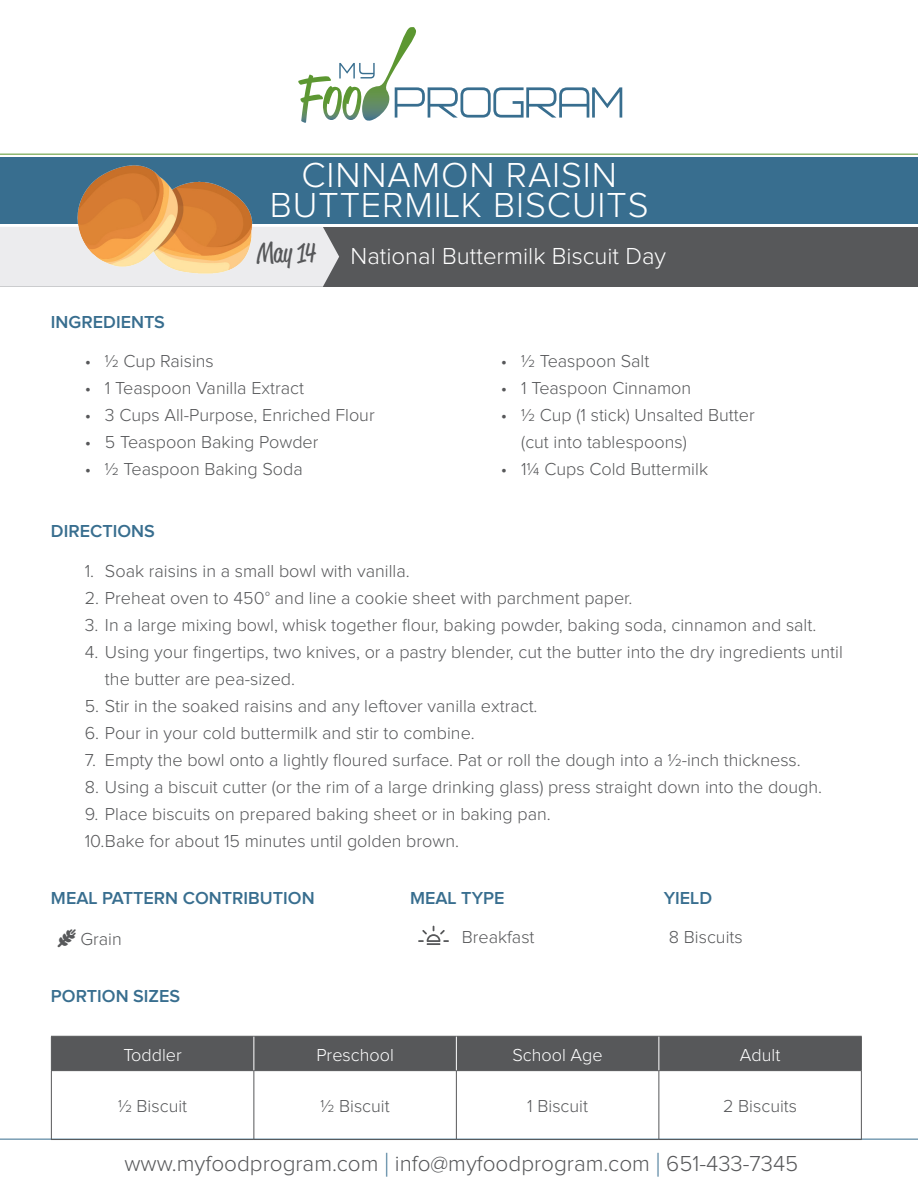
<style>
.page{position:relative;width:918px;height:1188px;background:#fff}
.page>*{position:absolute;margin:0;border:0;box-sizing:border-box;transform-origin:0 0}
.t1{font:300 36px/30px "Proxima Nova";letter-spacing:.025em;color:#fff;text-align:center}
.t2{font:27px "Reklame Script";color:#57585a}
.t3{font:300 24px "Proxima Nova";color:#fff}
.t4{font:300 22.5px "Proxima Nova";color:#57585a}
.t5{font:300 18px/27px "Proxima Nova";color:#57585a}
.t6{font:600 18px "Proxima Nova";color:#386e8f}
.t7{font:300 18px "Proxima Nova";color:#fff}
.s1{font-family:"Source Sans Pro"}
.s2{font-size:33.75px;color:#386e8f}
</style>
<div class="page">
<div style="left:0;top:227px;width:918px;height:59px;background:#57585a"></div>
<svg style="left:0;top:227px;width:339px;height:60px"></svg>
<div style="left:0;top:157px;width:918px;height:67px;background:#386e8f"></div>
<hr style="left:0;top:154px;width:918px;height:1px;background:#5c9731">
<hr style="left:0;top:1139px;width:918px;height:1px;background:#386e8f">
<svg style="left:298px;top:27px;width:324px;height:96px"></svg>
<div style="left:52px;top:1037px;width:809px;height:33px;background:#57585a"></div>
<hr style="left:51px;top:1036px;width:203px;height:1px;background:#57585a">
<hr style="left:51px;top:1037px;width:1px;height:33px;background:#57585a">
<hr style="left:254px;top:1036px;width:202px;height:1px;background:#57585a">
<hr style="left:456px;top:1036px;width:203px;height:1px;background:#57585a">
<hr style="left:659px;top:1036px;width:203px;height:1px;background:#57585a">
<hr style="left:861px;top:1037px;width:1px;height:33px;background:#57585a">
<hr style="left:51px;top:1070px;width:203px;height:1px;background:#57585a">
<hr style="left:51px;top:1071px;width:1px;height:68px;background:#57585a">
<hr style="left:254px;top:1070px;width:202px;height:1px;background:#57585a">
<hr style="left:253px;top:1071px;width:1px;height:68px;background:#57585a">
<hr style="left:456px;top:1070px;width:203px;height:1px;background:#57585a">
<hr style="left:456px;top:1071px;width:1px;height:68px;background:#57585a">
<hr style="left:659px;top:1070px;width:203px;height:1px;background:#57585a">
<hr style="left:658px;top:1071px;width:1px;height:68px;background:#57585a">
<hr style="left:861px;top:1071px;width:1px;height:68px;background:#57585a">
<hr style="left:51px;top:1139px;width:203px;height:1px;background:#57585a">
<hr style="left:254px;top:1139px;width:202px;height:1px;background:#57585a">
<hr style="left:456px;top:1139px;width:203px;height:1px;background:#57585a">
<hr style="left:659px;top:1139px;width:203px;height:1px;background:#57585a">
<hr style="left:253px;top:1037px;width:1px;height:33px;background:#fff">
<hr style="left:456px;top:1037px;width:1px;height:33px;background:#fff">
<hr style="left:658px;top:1037px;width:1px;height:33px;background:#fff">
<img style="left:57px;top:153px;width:216px;height:134px">
<svg style="left:418px;top:926px;width:31px;height:19px"></svg>
<p class="t1" style="left:270px;top:162px;width:380px">CINNAMON RAISIN<br>BUTTERMILK BISCUITS</p>
<p class="t6" style="left:51px;top:314px;width:116px">INGREDIENTS</p>
<p class="t2" style="left:257px;top:235px;width:60px">May 14</p>
<p class="t3" style="left:351px;top:245px;width:317px">National Buttermilk Biscuit Day</p>
<p class="t5" style="left:85px;top:348px;width:131px">• 1/2 Cup Raisins</p>
<p class="t5" style="left:85px;top:375px;width:221px">• 1 Teaspoon Vanilla Extract</p>
<p class="t5" style="left:85px;top:402px;width:291px">• 3 Cups All-Purpose, Enriched Flour</p>
<p class="t5" style="left:85px;top:429px;width:235px">• 5 Teaspoon Baking Powder</p>
<p class="t5" style="left:85px;top:456px;width:220px">• 1/2 Teaspoon Baking Soda</p>
<p class="t6" style="left:51px;top:523px;width:105px">DIRECTIONS</p>
<p class="t5" style="left:501px;top:348px;width:150px">• 1/2 Teaspoon Salt</p>
<p class="t5" style="left:501px;top:375px;width:192px">• 1 Teaspoon Cinnamon</p>
<p class="t5" style="left:521px;top:402px;width:235px;text-indent:-20px">• 1/2 Cup (1 stick) Unsalted Butter (cut into tablespoons)</p>
<p class="t5" style="left:501px;top:456px;width:209px">• 11/4 Cups Cold Buttermilk</p>
<p class="t5" style="left:85px;top:558px;width:327px">1. Soak raisins in a small bowl with vanilla.</p>
<p class="t5" style="left:85px;top:585px;width:549px">2. Preheat oven to 450<span class="s1">°</span> and line a cookie sheet with parchment paper.</p>
<p class="t5" style="left:85px;top:612px;width:733px">3. In a large mixing bowl, whisk together flour, baking powder, baking soda, cinnamon and salt.</p>
<p class="t5" style="left:105px;top:639px;width:739px;text-indent:-20px">4. Using your fingertips, two knives, or a pastry blender, cut the butter into the dry ingredients until the butter are pea-sized.</p>
<p class="t5" style="left:85px;top:693px;width:454px">5. Stir in the soaked raisins and any leftover vanilla extract.</p>
<p class="t5" style="left:85px;top:720px;width:391px">6. Pour in your cold buttermilk and stir to combine.</p>
<p class="t5" style="left:85px;top:747px;width:718px">7. Empty the bowl onto a lightly floured surface. Pat or roll the dough into a 1/2-inch thickness.</p>
<p class="t5" style="left:85px;top:774px;width:739px">8. Using a biscuit cutter (or the rim of a large drinking glass) press straight down into the dough.</p>
<p class="t5" style="left:85px;top:801px;width:468px">9. Place biscuits on prepared baking sheet or in baking pan.</p>
<p class="t5" style="left:85px;top:828px;width:376px">10.Bake for about 15 minutes until golden brown.</p>
<p class="t6" style="left:51px;top:890px;width:265px">MEAL PATTERN CONTRIBUTION</p>
<p class="t6" style="left:410px;top:890px;width:96px">MEAL TYPE</p>
<p class="t6" style="left:664px;top:890px;width:50px">YIELD</p>
<p class="t5" style="left:80px;top:926px;width:43px">Grain</p>
<p class="t5" style="left:462px;top:925px;width:74px">Breakfast</p>
<p class="t5" style="left:669px;top:925px;width:75px">8 Biscuits</p>
<p class="t6" style="left:51px;top:988px;width:131px">PORTION SIZES</p>
<p class="t7" style="left:123px;top:1046px;width:60px">Toddler</p>
<p class="t7" style="left:316px;top:1046px;width:79px">Preschool</p>
<p class="t7" style="left:512px;top:1046px;width:92px">School Age</p>
<p class="t7" style="left:740px;top:1046px;width:42px">Adult</p>
<p class="t5" style="left:118px;top:1093px;width:71px">1/2 Biscuit</p>
<p class="t5" style="left:321px;top:1093px;width:71px">1/2 Biscuit</p>
<p class="t5" style="left:527px;top:1093px;width:62px">1 Biscuit</p>
<p class="t5" style="left:723px;top:1093px;width:75px">2 Biscuits</p>
<p class="t4" style="left:124px;top:1153px;width:675px">www.myfoodprogram.com <span class="s2">|</span> info@myfoodprogram.com <span class="s2">|</span> 651-433-7345</p>
</div>
